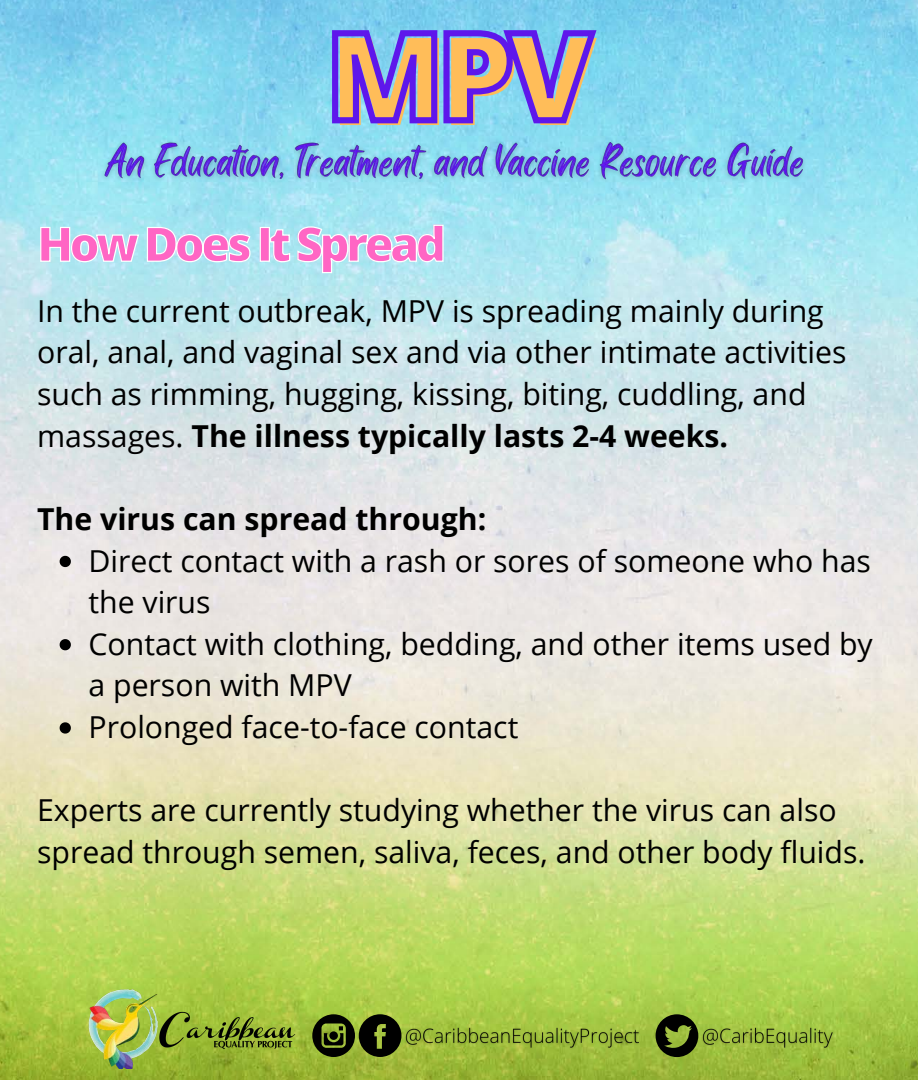
<style>
.page{position:relative;width:918px;height:1080px;background:#fff}
.page>*{position:absolute;margin:0;border:0;box-sizing:border-box;transform-origin:0 0}
.t1{font:800 121.95px "Open Sans";color:#ffbd59}
.t2{font:800 47.25px "Open Sans";letter-spacing:-.08em;color:#ff66c4}
.t3{font:30.3px/41.7px "Open Sans";color:#000}
.t4{font:700 30.3px "Open Sans";color:#000}
.s1{font-weight:700}
</style>
<div class="page">
<img style="left:0;top:0;width:918px;height:1080px">
<svg style="left:329px;top:26px;width:272px;height:100px"></svg>
<img style="left:96px;top:126px;width:725px;height:75px">
<svg style="left:60px;top:556px;width:11px;height:11px"></svg>
<svg style="left:60px;top:639px;width:11px;height:11px"></svg>
<svg style="left:60px;top:722px;width:11px;height:12px"></svg>
<svg style="left:40px;top:224px;width:404px;height:50px"></svg>
<img style="left:86px;top:988px;width:214px;height:81px">
<svg style="left:656px;top:1014px;width:42px;height:43px"></svg>
<svg style="left:312px;top:1014px;width:89px;height:43px"></svg>
<img style="left:401px;top:1019px;width:242px;height:35px">
<img style="left:698px;top:1019px;width:138px;height:35px">
<h1 class="t1" style="left:330px;top:-5px;width:268px">MPV</h1>
<h2 class="t2" style="left:37px;top:211px;width:410px">How Does It Spread</h2>
<p class="t3" style="left:37px;top:289px;width:811px">In the current outbreak, MPV is spreading mainly during oral, anal, and vaginal sex and via other intimate activities such as rimming, hugging, kissing, biting, cuddling, and massages. <span class="s1">The illness typically lasts 2-4 weeks.</span></p>
<p class="t4" style="left:37px;top:498px;width:451px">The virus can spread through:</p>
<p class="t3" style="left:89px;top:539px;width:786px">Direct contact with a rash or sores of someone who has the virus<br>Contact with clothing, bedding, and other items used by a person with MPV<br>Prolonged face-to-face contact</p>
<p class="t3" style="left:37px;top:789px;width:830px">Experts are currently studying whether the virus can also spread through semen, saliva, feces, and other body fluids.</p>
</div>
